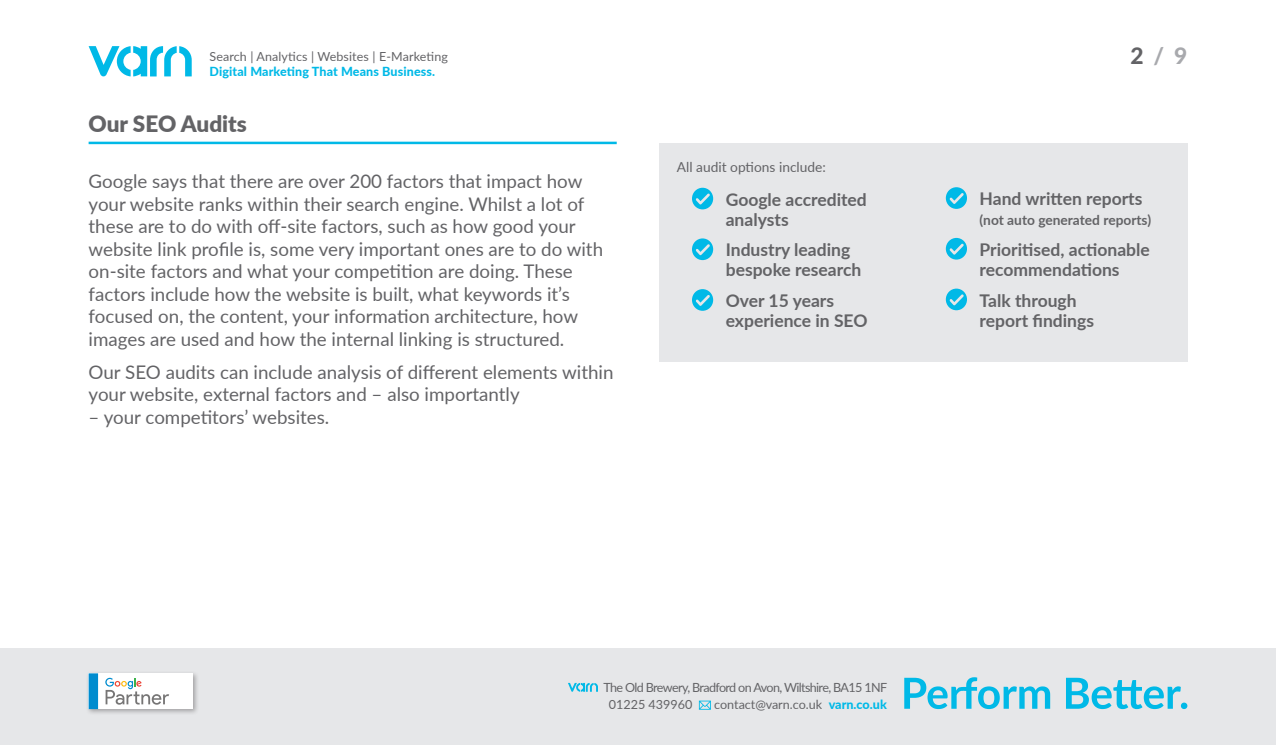
<style>
.page{position:relative;width:1276px;height:745px;background:#fff}
.page>*{position:absolute;margin:0;border:0;box-sizing:border-box;transform-origin:0 0}
.t1{font:800 22.62px "Lato";color:#a8a9ad}
.t2{font:900 22.5px "Lato";color:#636366}
.t3{font:18.75px/22.5px "Lato";color:#636366}
.t4{font:700 17.5px/20px "Lato";color:#636366}
.t5{font:700 13.75px "Lato";color:#636366}
.t6{font:13.75px "Lato";color:#636366}
.t7{font:12.62px/17.2px "Lato";letter-spacing:-.05em;color:#636366}
.t8{font:12.62px "Lato";color:#636366}
.t9{font:12.5px "Lato";letter-spacing:.01em;color:#636366}
.t10{font:800 12.5px "Lato";letter-spacing:.01em;color:#00b9e7}
.s1{color:#636366}
.s2{font-weight:800;color:#00b9e7}
</style>
<div class="page">
<div style="left:0;top:648px;width:1276px;height:96px;background:#e6e7e9"></div>
<svg style="left:568px;top:682px;width:30px;height:9px"></svg>
<svg style="left:699px;top:700px;width:12px;height:9px"></svg>
<svg style="left:1066px;top:677px;width:121px;height:31px"></svg>
<svg style="left:904px;top:677px;width:146px;height:31px"></svg>
<div style="left:86px;top:670px;width:113px;height:45px;background:#231f20;opacity:.35"></div>
<div style="left:89px;top:673px;width:104px;height:35px;background:#fff"></div>
<div style="left:89px;top:673px;width:9px;height:35px;background:#008ccf"></div>
<svg style="left:105px;top:677px;width:64px;height:27px"></svg>
<svg style="left:89px;top:46px;width:103px;height:30px"></svg>
<hr style="left:89px;top:141px;width:528px;height:3px;background:#00b9e7">
<div style="left:659px;top:144px;width:528px;height:217px;background:#e6e7e9"></div>
<svg style="left:692px;top:188px;width:21px;height:21px"></svg>
<svg style="left:692px;top:238px;width:21px;height:22px"></svg>
<svg style="left:692px;top:289px;width:21px;height:21px"></svg>
<svg style="left:946px;top:187px;width:21px;height:22px"></svg>
<svg style="left:946px;top:238px;width:21px;height:21px"></svg>
<svg style="left:946px;top:288px;width:21px;height:22px"></svg>
<p class="t9" style="left:209px;top:48px;width:240px">Search | Analytics | Websites | E-Marketing</p>
<p class="t10" style="left:209px;top:63px;width:227px">Digital Marketing That Means Business.</p>
<p class="t2" style="left:89px;top:106px;width:160px">Our SEO Audits</p>
<p class="t3" style="left:89px;top:169px;width:516px">Google says that there are over 200 factors that impact how your website ranks within their search engine. Whilst a lot of these are to do with off-site factors, such as how good your website link profile is, some very important ones are to do with on-site factors and what your competition are doing. These factors include how the website is built, what keywords it’s focused on, the content, your information architecture, how images are used and how the internal linking is structured.</p>
<p class="t3" style="left:89px;top:360px;width:526px">Our SEO audits can include analysis of different elements within your website, external factors and – also importantly</p>
<p class="t3" style="left:89px;top:405px;width:242px">– your competitors’ websites.</p>
<p class="t6" style="left:677px;top:157px;width:150px">All audit options include:</p>
<p class="t4" style="left:726px;top:188px;width:143px">Google accredited analysts</p>
<p class="t4" style="left:726px;top:239px;width:137px">Industry leading bespoke research</p>
<p class="t4" style="left:726px;top:290px;width:143px">Over 15 years experience in SEO</p>
<p class="t1" style="left:1130px;top:39px;width:58px"><span class="s1">2</span> / 9</p>
<p class="t4" style="left:979px;top:188px;width:164px">Hand written reports</p>
<p class="t5" style="left:979px;top:210px;width:173px">(not auto generated reports)</p>
<p class="t4" style="left:979px;top:238px;width:172px">Prioritised, actionable recommendations</p>
<p class="t4" style="left:979px;top:289px;width:116px">Talk through report findings</p>
<p class="t7" style="left:609px;top:677px;width:280px;text-indent:-5px">The Old Brewery, Bradford on Avon, Wiltshire, BA15 1NF<br>01225 439960</p>
<p class="t8" style="left:714px;top:695px;width:174px">contact@varn.co.uk <span class="s2">varn.co.uk</span></p>
</div>
